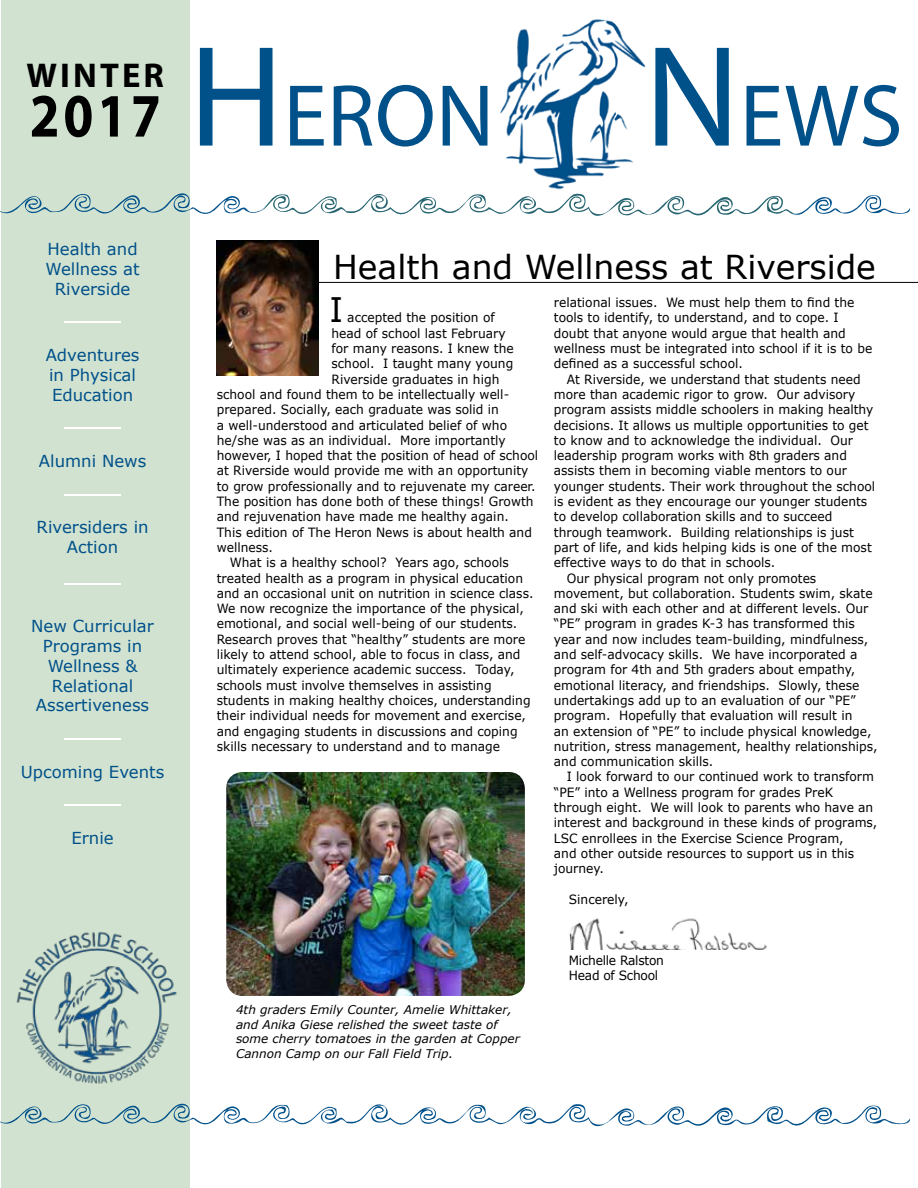
<style>
.page{position:relative;width:918px;height:1188px;background:#fff}
.page>*{position:absolute;margin:0;border:0;box-sizing:border-box;transform-origin:0 0}
.t1{font:88.65px "Myriad Pro";color:#00508a}
.t2{font:700 62.1px "Myriad Pro";color:#000;scale:.87 1}
.t3{font:700 34.5px "Myriad Pro";letter-spacing:.09em;color:#000}
.t4{font:33.75px "Verdana";color:#000;scale:.96 1}
.t5{font:33px "Verdana";color:#000}
.t6{font:16.5px/19.8px "Verdana";color:#00508a;text-align:center}
.t7{font:16.5px "Verdana";color:#fff;scale:4 1}
.t8{font:12.75px/15.3px "Verdana";color:#000;scale:.96 1}
.t9{font:12.75px/15.3px "Verdana";letter-spacing:-.02em;color:#000;scale:.96 1}
.t10{font:italic 12px/14.4px "Verdana";color:#000}
.s1{font-size:144.9px}
</style>
<div class="page">
<hr style="left:305px;top:282px;width:613px;height:1px;background:#000">
<div style="left:1px;top:0;width:189px;height:1188px;background:#d1e3d0"></div>
<svg style="left:0;top:1103px;width:910px;height:24px"></svg>
<img style="left:217px;top:240px;width:101px;height:135px">
<svg style="left:0;top:193px;width:910px;height:23px"></svg>
<img style="left:569px;top:918px;width:198px;height:31px">
<img style="left:226px;top:772px;width:299px;height:224px">
<img style="left:16px;top:931px;width:161px;height:153px">
<img style="left:486px;top:19px;width:173px;height:176px">
<h3 class="t3" style="left:26px;top:53px;width:139px">WINTER</h3>
<h2 class="t2" style="left:30px;top:75px;width:152px">2017</h2>
<h1 class="t1" style="left:189px;top:61px;width:715px"><span class="s1">H</span>ERON <span class="s1">N</span>EWS</h1>
<p class="t6" style="left:46px;top:239px;width:96px">Health and<br>Wellness at<br>Riverside</p>
<p class="t7" style="left:60px;top:311px;width:18px">—</p>
<p class="t6" style="left:46px;top:344px;width:95px;text-align:left">Adventures in Physical<br>Education</p>
<p class="t7" style="left:60px;top:417px;width:18px">—</p>
<p class="t6" style="left:39px;top:450px;width:109px">Alumni News</p>
<p class="t7" style="left:60px;top:483px;width:18px">—</p>
<p class="t6" style="left:37px;top:517px;width:114px">Riversiders in<br>Action</p>
<p class="t7" style="left:60px;top:573px;width:18px">—</p>
<p class="t6" style="left:31px;top:616px;width:124px">New Curricular<br>Programs in<br>Wellness &amp;<br>Relational<br>Assertiveness</p>
<p class="t7" style="left:60px;top:728px;width:18px">—</p>
<p class="t6" style="left:21px;top:761px;width:145px">Upcoming Events</p>
<p class="t7" style="left:60px;top:794px;width:18px">—</p>
<p class="t6" style="left:71px;top:827px;width:44px">Ernie</p>
<h3 class="t5" style="left:333px;top:246px;width:544px">Health and Wellness at Riverside</h3>
<h3 class="t4" style="left:329px;top:289px;width:16px">I</h3>
<p class="t8" style="left:347px;top:310px;width:155px">accepted the position of</p>
<p class="t8" style="left:332px;top:325px;width:183px">head of school last February</p>
<p class="t8" style="left:332px;top:340px;width:191px">for many reasons. I knew the</p>
<p class="t8" style="left:332px;top:356px;width:191px">school. I taught many young</p>
<p class="t8" style="left:332px;top:371px;width:176px">Riverside graduates in high</p>
<p class="t8" style="left:217px;top:386px;width:306px">school and found them to be intellectually well-</p>
<p class="t8" style="left:217px;top:402px;width:295px">prepared. Socially, each graduate was solid in</p>
<p class="t8" style="left:217px;top:417px;width:304px">a well-understood and articulated belief of who</p>
<p class="t8" style="left:217px;top:432px;width:303px">he/she was as an individual. More importantly</p>
<p class="t8" style="left:217px;top:447px;width:336px">however, I hoped that the position of head of school</p>
<p class="t8" style="left:217px;top:463px;width:326px">at Riverside would provide me with an opportunity</p>
<p class="t8" style="left:217px;top:478px;width:334px">to grow professionally and to rejuvenate my career.</p>
<p class="t8" style="left:217px;top:493px;width:332px">The position has done both of these things! Growth</p>
<p class="t8" style="left:217px;top:509px;width:306px">and rejuvenation have made me healthy again.</p>
<p class="t8" style="left:217px;top:524px;width:330px">This edition of The Heron News is about health and</p>
<p class="t8" style="left:217px;top:539px;width:60px">wellness.</p>
<p class="t8" style="left:230px;top:555px;width:292px">What is a healthy school? Years ago, schools</p>
<p class="t8" style="left:217px;top:570px;width:321px">treated health as a program in physical education</p>
<p class="t8" style="left:217px;top:585px;width:331px">and an occasional unit on nutrition in science class.</p>
<p class="t8" style="left:217px;top:600px;width:322px">We now recognize the importance of the physical,</p>
<p class="t8" style="left:217px;top:616px;width:315px">emotional, and social well-being of our students.</p>
<p class="t8" style="left:217px;top:631px;width:323px">Research proves that “healthy” students are more</p>
<p class="t8" style="left:217px;top:646px;width:318px">likely to attend school, able to focus in class, and</p>
<p class="t8" style="left:217px;top:662px;width:312px">ultimately experience academic success. Today,</p>
<p class="t8" style="left:217px;top:677px;width:288px">schools must involve themselves in assisting</p>
<p class="t8" style="left:217px;top:692px;width:328px">students in making healthy choices, understanding</p>
<p class="t8" style="left:217px;top:708px;width:324px">their individual needs for movement and exercise,</p>
<p class="t8" style="left:217px;top:723px;width:315px">and engaging students in discussions and coping</p>
<p class="t8" style="left:217px;top:738px;width:297px">skills necessary to understand and to manage</p>
<p class="t8" style="left:554px;top:294px;width:333px">relational issues. We must help them to find the tools to identify, to understand, and to cope. I doubt that anyone would argue that health and wellness must be integrated into school if it is to be defined as a successful school.</p>
<p class="t8" style="left:567px;top:371px;width:308px">At Riverside, we understand that students need</p>
<p class="t8" style="left:554px;top:386px;width:316px">more than academic rigor to grow. Our advisory</p>
<p class="t8" style="left:554px;top:402px;width:334px">program assists middle schoolers in making healthy</p>
<p class="t8" style="left:554px;top:417px;width:329px">decisions. It allows us multiple opportunities to get</p>
<p class="t8" style="left:554px;top:432px;width:313px">to know and to acknowledge the individual. Our</p>
<p class="t8" style="left:554px;top:447px;width:307px">leadership program works with 8th graders and</p>
<p class="t8" style="left:554px;top:463px;width:307px">assists them in becoming viable mentors to our</p>
<p class="t8" style="left:554px;top:478px;width:336px">younger students. Their work throughout the school</p>
<p class="t8" style="left:554px;top:493px;width:328px">is evident as they encourage our younger students</p>
<p class="t8" style="left:554px;top:509px;width:292px">to develop collaboration skills and to succeed</p>
<p class="t8" style="left:554px;top:524px;width:314px">through teamwork. Building relationships is just</p>
<p class="t8" style="left:554px;top:539px;width:333px">part of life, and kids helping kids is one of the most</p>
<p class="t8" style="left:554px;top:555px;width:232px">effective ways to do that in schools.</p>
<p class="t8" style="left:567px;top:570px;width:261px">Our physical program not only promotes</p>
<p class="t8" style="left:554px;top:585px;width:334px">movement, but collaboration. Students swim, skate</p>
<p class="t8" style="left:554px;top:600px;width:329px">and ski with each other and at different levels. Our</p>
<p class="t8" style="left:554px;top:616px;width:315px">“PE” program in grades K-3 has transformed this</p>
<p class="t8" style="left:554px;top:631px;width:329px">year and now includes team-building, mindfulness,</p>
<p class="t8" style="left:554px;top:646px;width:318px">and self-advocacy skills. We have incorporated a</p>
<p class="t8" style="left:554px;top:662px;width:315px">program for 4th and 5th graders about empathy,</p>
<p class="t8" style="left:554px;top:677px;width:320px">emotional literacy, and friendships. Slowly, these</p>
<p class="t8" style="left:554px;top:692px;width:316px">undertakings add up to an evaluation of our “PE”</p>
<p class="t8" style="left:554px;top:708px;width:312px">program. Hopefully that evaluation will result in</p>
<p class="t8" style="left:554px;top:723px;width:333px">an extension of “PE” to include physical knowledge,</p>
<p class="t8" style="left:554px;top:738px;width:339px">nutrition, stress management, healthy relationships,</p>
<p class="t8" style="left:554px;top:753px;width:168px">and communication skills.</p>
<p class="t8" style="left:567px;top:769px;width:322px">I look forward to our continued work to transform</p>
<p class="t8" style="left:554px;top:784px;width:292px">“PE” into a Wellness program for grades PreK</p>
<p class="t8" style="left:554px;top:799px;width:334px">through eight. We will look to parents who have an</p>
<p class="t8" style="left:554px;top:815px;width:339px">interest and background in these kinds of programs,</p>
<p class="t8" style="left:554px;top:830px;width:303px">LSC enrollees in the Exercise Science Program,</p>
<p class="t8" style="left:554px;top:845px;width:314px">and other outside resources to support us in this</p>
<p class="t8" style="left:554px;top:861px;width:54px">journey.</p>
<p class="t8" style="left:569px;top:891px;width:64px">Sincerely,</p>
<p class="t10" style="left:236px;top:1002px;width:285px">4th graders Emily Counter, Amelie Whittaker, and Anika Giese relished the sweet taste of some cherry tomatoes in the garden at Copper Cannon Camp on our Fall Field Trip.</p>
<p class="t9" style="left:569px;top:952px;width:101px">Michelle Ralston<br>Head of School</p>
</div>
